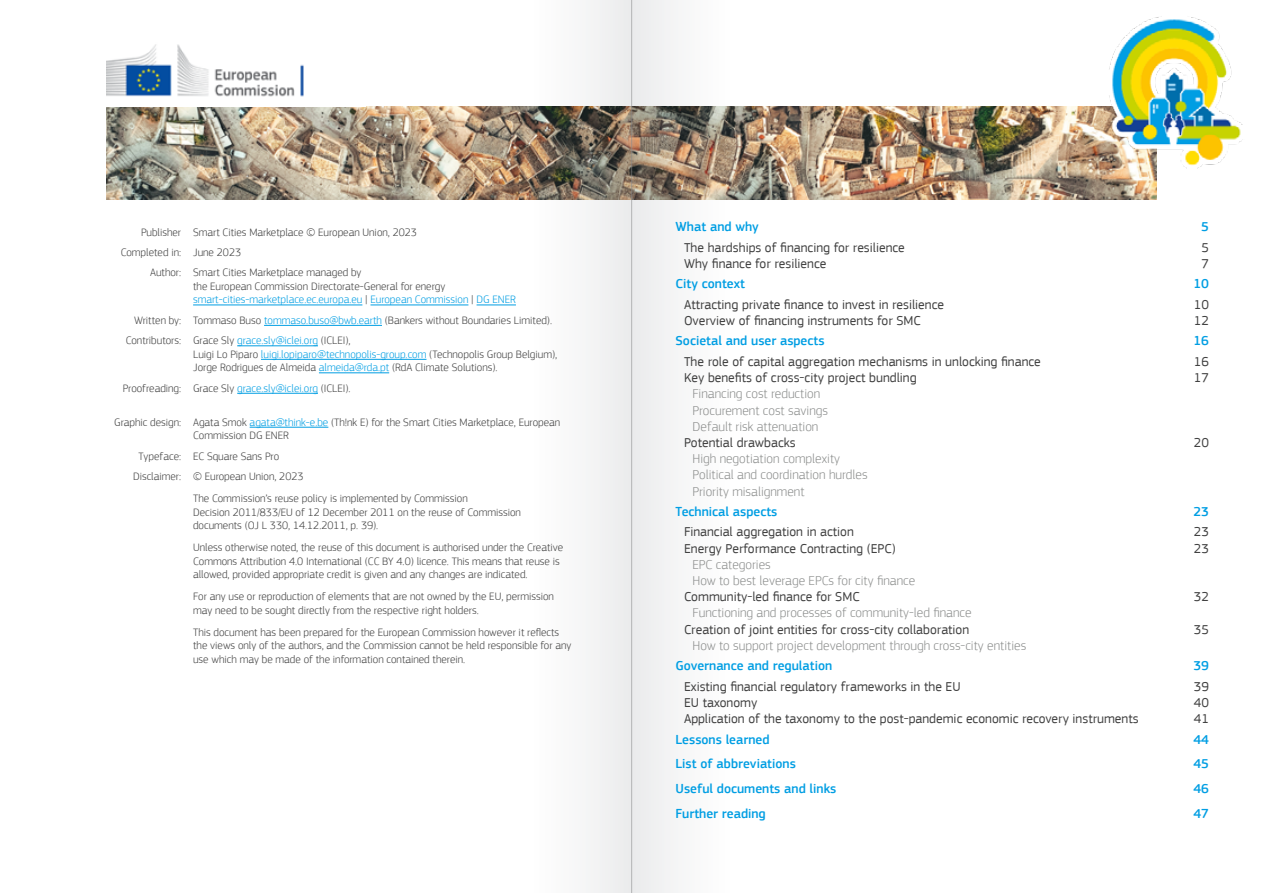
<style>
.page{position:relative;width:1263px;height:893px;background:#fff}
.page>*{position:absolute;margin:0;border:0;box-sizing:border-box;transform-origin:0 0}
.t1{font:13.5px "EC Square Sans Pro";color:#414141}
.t2{font:300 13.5px "EC Square Sans Pro";color:#8d8f8e}
.t3{font:500 13.5px "EC Square Sans Pro";color:#009ee3}
.Colophon{font:300 11.25px/13.5px "EC Square Sans Pro";color:#414141}
.Footnote{font:300 11.25px "EC Square Sans Pro";color:#414141}
.Colophon-2{font:300 11.25px "EC Square Sans Pro";color:#009ee3}
.s1{color:#009ee3}
.s2{color:#414141}
</style>
<div class="page">
<img style="left:106px;top:106px;width:1051px;height:94px">
<svg style="left:529px;top:0;width:102px;height:893px"></svg>
<svg style="left:632px;top:0;width:102px;height:893px"></svg>
<hr style="left:631px;top:0;width:1px;height:893px;background:#858686">
<hr style="left:193px;top:305px;width:169px;height:1px;background:#009ee3">
<hr style="left:370px;top:305px;width:98px;height:1px;background:#009ee3">
<hr style="left:477px;top:305px;width:39px;height:1px;background:#009ee3">
<hr style="left:264px;top:325px;width:118px;height:1px;background:#009ee3">
<hr style="left:237px;top:346px;width:81px;height:1px;background:#009ee3">
<hr style="left:261px;top:359px;width:165px;height:1px;background:#009ee3">
<hr style="left:319px;top:373px;width:70px;height:1px;background:#009ee3">
<hr style="left:237px;top:393px;width:81px;height:1px;background:#009ee3">
<hr style="left:250px;top:427px;width:78px;height:1px;background:#009ee3">
<img style="left:106px;top:44px;width:198px;height:53px">
<img style="left:1108px;top:16px;width:135px;height:152px">
<p class="Footnote" style="left:141px;top:225px;width:42px">Publisher</p>
<p class="Colophon" style="left:193px;top:225px;width:225px">Smart Cities Marketplace © European Union, 2023</p>
<p class="Footnote" style="left:121px;top:246px;width:62px">Completed in:</p>
<p class="Colophon" style="left:193px;top:245px;width:50px">June 2023</p>
<p class="Footnote" style="left:150px;top:266px;width:33px">Author:</p>
<p class="Colophon" style="left:193px;top:266px;width:324px">Smart Cities Marketplace managed by<br>the European Commission Directorate-General for energy <span class="s1">smart-cities-marketplace.ec.europa.eu</span> | <span class="s1">European Commission</span> | <span class="s1">DG ENER</span></p>
<p class="Footnote" style="left:134px;top:314px;width:49px">Written by:</p>
<p class="Colophon" style="left:193px;top:313px;width:360px">Tommaso Buso <span class="s1">tommaso.buso@bwb.earth</span> (Bankers without Boundaries Limited).</p>
<p class="Footnote" style="left:126px;top:334px;width:57px">Contributors:</p>
<p class="Colophon" style="left:193px;top:334px;width:366px">Grace Sly <span class="s1">grace.sly@iclei.org</span> (ICLEI),<br>Luigi Lo Piparo <span class="s1">luigi.lopiparo@technopolis-group.com</span> (Technopolis Group Belgium),<br>Jorge Rodrigues de Almeida <span class="s1">almeida@rda.pt</span> (RdA Climate Solutions).</p>
<p class="Footnote" style="left:123px;top:381px;width:60px">Proofreading:</p>
<p class="Colophon-2" style="left:193px;top:381px;width:159px"><span class="s2">Grace Sly</span> grace.sly@iclei.org <span class="s2">(ICLEI).</span></p>
<p class="Footnote" style="left:114px;top:415px;width:68px">Graphic design:</p>
<p class="Colophon" style="left:193px;top:415px;width:369px">Agata Smok <span class="s1">agata@think-e.be</span> (Th!nk E) for the Smart Cities Marketplace, European<br>Commission DG ENER</p>
<p class="Footnote" style="left:138px;top:449px;width:44px">Typeface:</p>
<p class="Colophon" style="left:193px;top:449px;width:88px">EC Square Sans Pro</p>
<p class="Footnote" style="left:133px;top:470px;width:50px">Disclaimer:</p>
<p class="Colophon" style="left:193px;top:470px;width:112px">© European Union, 2023</p>
<p class="Colophon" style="left:193px;top:492px;width:329px">The Commission’s reuse policy is implemented by Commission<br>Decision 2011/833/EU of 12 December 2011 on the reuse of Commission documents (OJ L 330, 14.12.2011, p. 39).</p>
<p class="Colophon" style="left:193px;top:541px;width:372px">Unless otherwise noted, the reuse of this document is authorised under the Creative<br>Commons Attribution 4.0 International (CC BY 4.0) licence. This means that reuse is allowed, provided appropriate credit is given and any changes are indicated.</p>
<p class="Colophon" style="left:193px;top:590px;width:362px">For any use or reproduction of elements that are not owned by the EU, permission may need to be sought directly from the respective right holders.</p>
<p class="Colophon" style="left:193px;top:625px;width:380px">This document has been prepared for the European Commission however it reflects the views only of the authors, and the Commission cannot be held responsible for any use which may be made of the information contained therein.</p>
<p class="t3" style="left:675px;top:219px;width:85px">What and why</p>
<p class="t3" style="left:1201px;top:219px;width:9px">5</p>
<p class="t1" style="left:684px;top:239px;width:222px">The hardships of financing for resilience</p>
<p class="t1" style="left:1201px;top:239px;width:9px">5</p>
<p class="t1" style="left:684px;top:256px;width:144px">Why finance for resilience</p>
<p class="t1" style="left:1201px;top:256px;width:9px">7</p>
<p class="t3" style="left:675px;top:276px;width:71px">City context</p>
<p class="t3" style="left:1193px;top:276px;width:17px">10</p>
<p class="t1" style="left:684px;top:296px;width:262px">Attracting private finance to invest in resilience</p>
<p class="t1" style="left:1194px;top:296px;width:17px">10</p>
<p class="t1" style="left:684px;top:313px;width:238px">Overview of financing instruments for SMC</p>
<p class="t1" style="left:1194px;top:313px;width:17px">12</p>
<p class="t3" style="left:675px;top:333px;width:151px">Societal and user aspects</p>
<p class="t3" style="left:1193px;top:333px;width:17px">16</p>
<p class="t1" style="left:684px;top:354px;width:358px">The role of capital aggregation mechanisms in unlocking finance</p>
<p class="t1" style="left:1194px;top:354px;width:17px">16</p>
<p class="t1" style="left:684px;top:370px;width:234px">Key benefits of cross-city project bundling</p>
<p class="t1" style="left:1194px;top:370px;width:17px">17</p>
<p class="t2" style="left:692px;top:386px;width:129px">Financing cost reduction</p>
<p class="t2" style="left:692px;top:402px;width:137px">Procurement cost savings</p>
<p class="t2" style="left:692px;top:418px;width:127px">Default risk attenuation</p>
<p class="t1" style="left:684px;top:435px;width:113px">Potential drawbacks</p>
<p class="t1" style="left:1194px;top:435px;width:17px">20</p>
<p class="t2" style="left:692px;top:451px;width:149px">High negotiation complexity</p>
<p class="t2" style="left:692px;top:467px;width:177px">Political and coordination hurdles</p>
<p class="t2" style="left:692px;top:483px;width:113px">Priority misalignment</p>
<p class="t3" style="left:675px;top:504px;width:103px">Technical aspects</p>
<p class="t3" style="left:1193px;top:504px;width:17px">23</p>
<p class="t1" style="left:684px;top:524px;width:171px">Financial aggregation in action</p>
<p class="t1" style="left:1194px;top:524px;width:17px">23</p>
<p class="t1" style="left:684px;top:540px;width:213px">Energy Performance Contracting (EPC)</p>
<p class="t1" style="left:1194px;top:540px;width:17px">23</p>
<p class="t2" style="left:692px;top:556px;width:80px">EPC categories</p>
<p class="t2" style="left:692px;top:573px;width:224px">How to best leverage EPCs for city finance</p>
<p class="t1" style="left:684px;top:589px;width:177px">Community-led finance for SMC</p>
<p class="t1" style="left:1194px;top:589px;width:17px">32</p>
<p class="t2" style="left:692px;top:605px;width:280px">Functioning and processes of community-led finance</p>
<p class="t1" style="left:684px;top:621px;width:287px">Creation of joint entities for cross-city collaboration</p>
<p class="t1" style="left:1194px;top:621px;width:17px">35</p>
<p class="t2" style="left:692px;top:637px;width:335px">How to support project development through cross-city entities</p>
<p class="t3" style="left:675px;top:658px;width:158px">Governance and regulation</p>
<p class="t3" style="left:1193px;top:658px;width:17px">39</p>
<p class="t1" style="left:684px;top:678px;width:278px">Existing financial regulatory frameworks in the EU</p>
<p class="t1" style="left:1194px;top:678px;width:17px">39</p>
<p class="t1" style="left:684px;top:695px;width:75px">EU taxonomy</p>
<p class="t1" style="left:1194px;top:695px;width:17px">40</p>
<p class="t1" style="left:684px;top:711px;width:456px">Application of the taxonomy to the post-pandemic economic recovery instruments</p>
<p class="t1" style="left:1194px;top:711px;width:17px">41</p>
<p class="t3" style="left:675px;top:731px;width:95px">Lessons learned</p>
<p class="t3" style="left:1193px;top:731px;width:17px">44</p>
<p class="t3" style="left:675px;top:756px;width:122px">List of abbreviations</p>
<p class="t3" style="left:1193px;top:756px;width:17px">45</p>
<p class="t3" style="left:675px;top:781px;width:162px">Useful documents and links</p>
<p class="t3" style="left:1193px;top:781px;width:17px">46</p>
<p class="t3" style="left:675px;top:805px;width:92px">Further reading</p>
<p class="t3" style="left:1193px;top:805px;width:17px">47</p>
</div>
